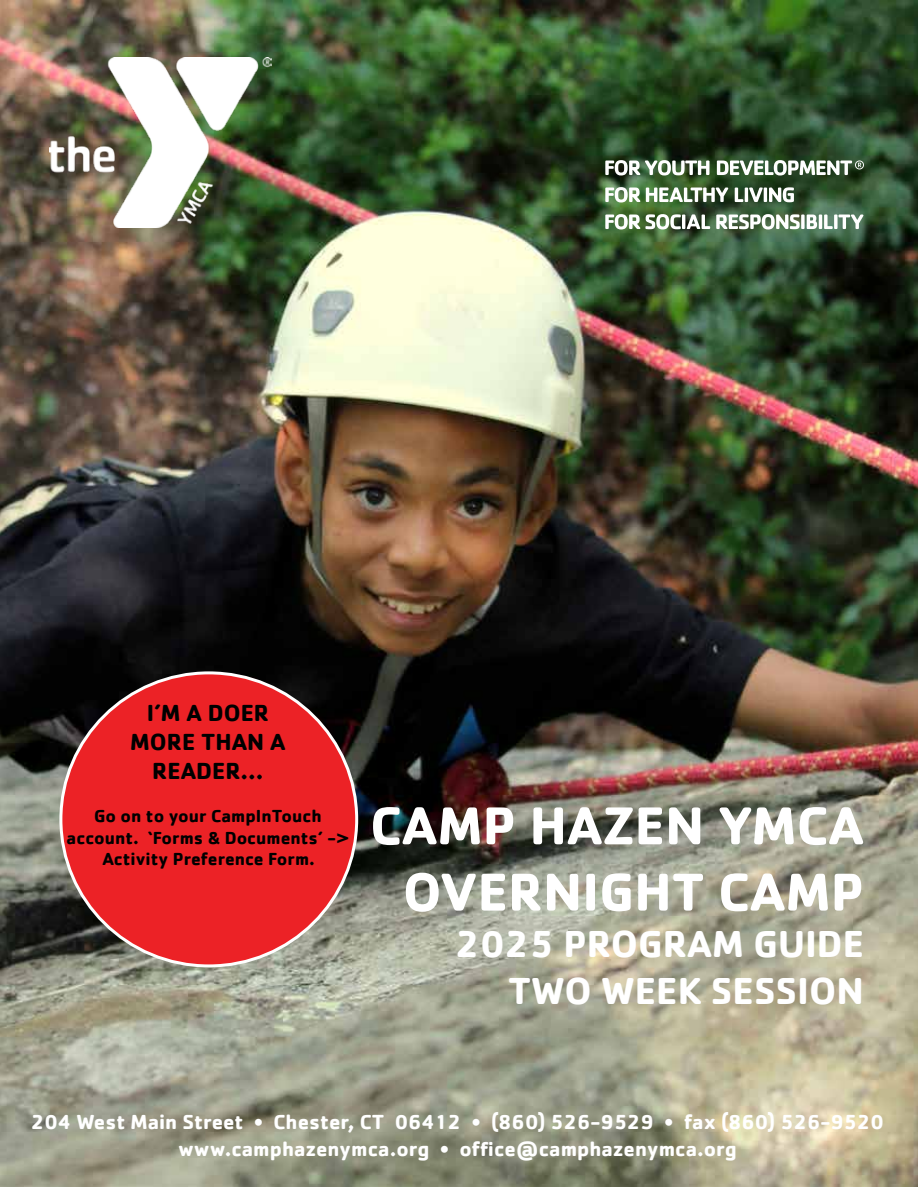
<style>
.page{position:relative;width:918px;height:1188px;background:#fff}
.page>*{position:absolute;margin:0;border:0;box-sizing:border-box;transform-origin:0 0}
.t1{font:700 55.2px/66.3px "Cachet";color:#fff;text-align:center}
.t2{font:700 38.7px/46.5px "Cachet";color:#fff;text-align:right}
.t3{font:700 24px/28.8px "Cachet";color:#000;text-align:center}
.t4{font:700 21px/27px "Cachet";color:#fff;text-align:center}
.t5{font:700 18px/21.6px "Cachet";color:#000;text-align:center}
</style>
<div class="page">
<img style="left:0;top:0;width:918px;height:1186px">
<img style="left:50px;top:58px;width:221px;height:170px">
<svg style="left:605px;top:160px;width:104px;height:16px"></svg>
<svg style="left:605px;top:187px;width:35px;height:16px"></svg>
<svg style="left:646px;top:187px;width:82px;height:15px"></svg>
<svg style="left:735px;top:187px;width:59px;height:15px"></svg>
<svg style="left:605px;top:214px;width:105px;height:16px"></svg>
<svg style="left:716px;top:214px;width:147px;height:16px"></svg>
<svg style="left:717px;top:160px;width:147px;height:16px"></svg>
<div style="left:61px;top:673px;width:296px;height:293px;background:#ec2226;border-radius:50%"></div>
<p class="t3" style="left:130px;top:698px;width:157px">I’M A DOER<br>MORE THAN A<br>READER...</p>
<p class="t5" style="left:67px;top:805px;width:284px">Go on to your CampInTouch account. ‘Forms &amp; Documents’ -&gt;<br>Activity Preference Form.</p>
<h1 class="t1" style="left:370px;top:791px;width:495px">CAMP HAZEN YMCA<br>OVERNIGHT CAMP</h1>
<h2 class="t2" style="left:456px;top:919px;width:410px">2025 PROGRAM GUIDE<br>TWO WEEK SESSION</h2>
<p class="t4" style="left:31px;top:1108px;width:854px">204 West Main Street • Chester, CT 06412 • (860) 526-9529 • fax (860) 526-9520 www.camphazenymca.org • office@camphazenymca.org</p>
</div>
